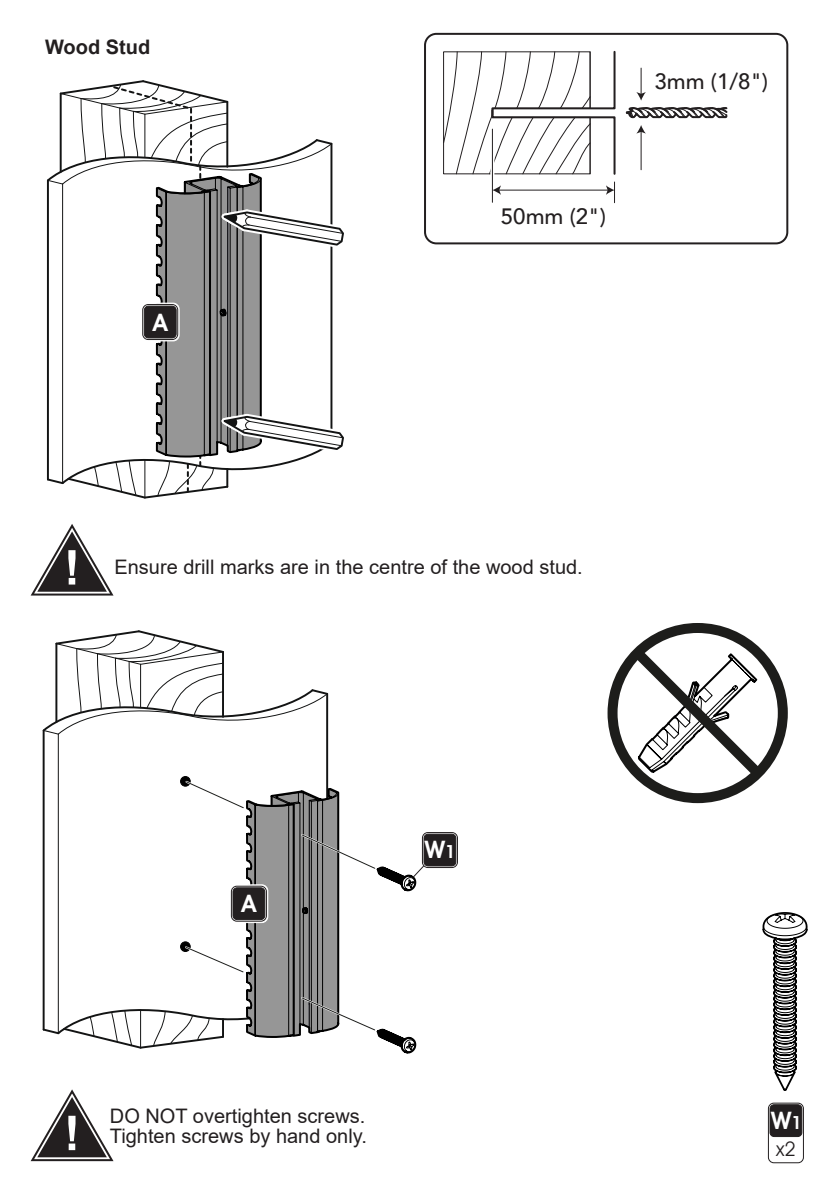
<style>
.page{position:relative;width:840px;height:1191px;background:#fff}
.page>*{position:absolute;margin:0;border:0;box-sizing:border-box;transform-origin:0 0}
.t1{font:600 24px "Avant Garde IT Cby BT";color:#fff}
.t2{font:500 22.2px "Avenir";color:#231f20}
.t3{font:20px/20px "Arial";color:#231f20}
.t4{font:700 20px "Arial";color:#231f20}
.t5{font:20px "Avant Garde IT Cby BT";color:#231f20}
.s1{font-size:18px}
</style>
<div class="page">
<svg style="left:46px;top:80px;width:298px;height:419px"></svg>
<hr style="left:326px;top:694px;width:2px;height:299px;background:#131414">
<hr style="left:58px;top:734px;width:1px;height:299px;background:#131414">
<hr style="left:43px;top:730px;width:2px;height:299px;background:#131414">
<svg style="left:42px;top:630px;width:287px;height:104px"></svg>
<div style="left:180px;top:776px;width:10px;height:10px;background:#000;border-radius:50%"></div>
<div style="left:180px;top:776px;width:10px;height:10px;border:1px solid #000;border-radius:50%"></div>
<div style="left:607px;top:623px;width:180px;height:180px;border:10px solid #1d1d1b;border-radius:50%"></div>
<svg style="left:623px;top:639px;width:148px;height:148px"></svg>
<div style="left:422px;top:31px;width:367px;height:215px;border:6px solid #fff;border-radius:11px"></div>
<div style="left:424px;top:33px;width:363px;height:211px;border:2px solid #231f20;border-radius:11px"></div>
<hr style="left:640px;top:131px;width:1px;height:39px;background:#231f20">
<svg style="left:491px;top:176px;width:1px;height:26px"></svg>
<hr style="left:492px;top:129px;width:1px;height:73px;background:#231f20">
<hr style="left:498px;top:190px;width:110px;height:1px;background:#231f20">
<svg style="left:605px;top:185px;width:9px;height:10px"></svg>
<svg style="left:492px;top:185px;width:8px;height:10px"></svg>
<svg style="left:625px;top:68px;width:103px;height:66px"></svg>
<svg style="left:443px;top:50px;width:173px;height:126px"></svg>
<svg style="left:762px;top:912px;width:46px;height:179px"></svg>
<div style="left:766px;top:1101px;width:38px;height:38px;border:1px solid #fff;border-radius:6px"></div>
<div style="left:768px;top:1103px;width:35px;height:59px;background:#fff;border-radius:5px"></div>
<div style="left:767px;top:1102px;width:36px;height:61px;border:1px solid #231f20;border-radius:5px"></div>
<div style="left:769px;top:1104px;width:32px;height:32px;background:#231f20;border-radius:4px"></div>
<div style="left:769px;top:1104px;width:32px;height:32px;border:1px solid #231f20;border-radius:4px"></div>
<svg style="left:30px;top:524px;width:84px;height:72px"></svg>
<svg style="left:30px;top:1089px;width:84px;height:73px"></svg>
<div style="left:420px;top:831px;width:39px;height:38px;border:1px solid #fff;border-radius:6px"></div>
<div style="left:422px;top:832px;width:35px;height:35px;background:#989696;border-radius:5px"></div>
<div style="left:422px;top:832px;width:35px;height:35px;border:1px solid #231f20;border-radius:5px"></div>
<div style="left:424px;top:834px;width:31px;height:32px;background:#231f20;border-radius:4px"></div>
<div style="left:423px;top:834px;width:33px;height:32px;border:1px solid #231f20;border-radius:4px"></div>
<svg style="left:42px;top:779px;width:382px;height:275px"></svg>
<div style="left:141px;top:303px;width:38px;height:38px;border:1px solid #fff;border-radius:6px"></div>
<div style="left:142px;top:304px;width:36px;height:36px;border:1px solid #231f20;border-radius:5px"></div>
<div style="left:144px;top:306px;width:32px;height:32px;background:#231f20;border-radius:4px"></div>
<div style="left:144px;top:306px;width:32px;height:32px;border:1px solid #231f20;border-radius:4px"></div>
<svg style="left:230px;top:884px;width:38px;height:38px"></svg>
<div style="left:230px;top:884px;width:38px;height:38px;border:1px solid #fff;border-radius:6px"></div>
<div style="left:231px;top:886px;width:35px;height:35px;border:1px solid #231f20;border-radius:5px"></div>
<div style="left:233px;top:887px;width:32px;height:32px;background:#231f20;border-radius:4px"></div>
<div style="left:232px;top:887px;width:33px;height:33px;border:1px solid #231f20;border-radius:4px"></div>
<p class="t4" style="left:45px;top:33px;width:107px">Wood Stud</p>
<p class="t1" style="left:153px;top:308px;width:16px">A</p>
<p class="t2" style="left:500px;top:197px;width:106px">50mm (2")</p>
<p class="t2" style="left:654px;top:62px;width:115px">3mm (1/8")</p>
<p class="t3" style="left:114px;top:556px;width:469px">Ensure drill marks are in the centre of the wood stud.</p>
<p class="t1" style="left:241px;top:889px;width:16px">A</p>
<p class="t1" style="left:424px;top:835px;width:32px">W<span class="s1">1</span></p>
<p class="t3" style="left:110px;top:1105px;width:258px">DO NOT overtighten screws.<br>Tighten screws by hand only.</p>
<p class="t1" style="left:770px;top:1106px;width:32px">W<span class="s1">1</span></p>
<p class="t5" style="left:775px;top:1136px;width:21px">x2</p>
</div>
